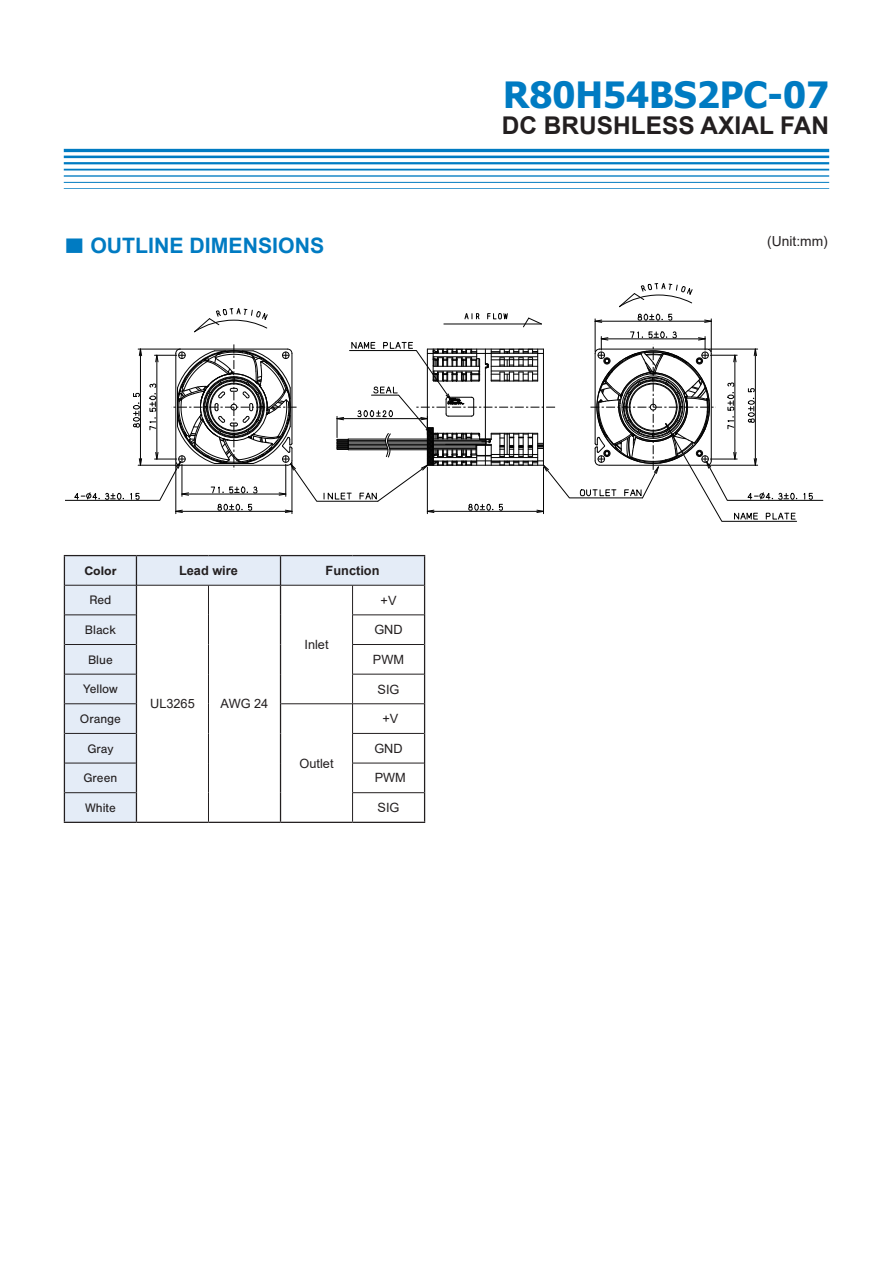
<style>
.page{position:relative;width:893px;height:1263px;background:#fff}
.page>*{position:absolute;margin:0;border:0;box-sizing:border-box;transform-origin:0 0}
.t1{font:700 36.15px "Tahoma";color:#007bc2}
.t2{font:700 24.45px "Arial";color:#231f20}
.t3{font:700 21.3px "Arial";color:#007bc2}
.t4{font:13.8px "Arial";color:#231f20}
.t5{font:12.75px "Arial";color:#231f20}
.t6{font:12.75px "Nimbus San";color:#231f20}
.t7{font:700 12.75px "Arial";color:#231f20}
.t8{font:700 12.75px "Nimbus San";color:#231f20}
.s1{font-family:"UD Kakugo Large Pr 6 N M";font-weight:400;font-size:19.2px}
</style>
<div class="page">
<hr style="left:64px;top:149px;width:765px;height:3px;background:#007bc2">
<hr style="left:64px;top:156px;width:765px;height:2px;background:#007bc2">
<hr style="left:64px;top:162px;width:765px;height:2px;background:#007bc2">
<hr style="left:64px;top:169px;width:765px;height:2px;background:#007bc2">
<hr style="left:64px;top:175px;width:765px;height:2px;background:#007bc2">
<hr style="left:64px;top:182px;width:765px;height:1px;background:#007bc2">
<hr style="left:64px;top:188px;width:765px;height:1px;background:#007bc2">
<svg style="left:65px;top:556px;width:359px;height:266px"></svg>
<hr style="left:353px;top:822px;width:72px;height:1px;background:#231f20">
<hr style="left:64px;top:585px;width:1px;height:30px;background:#231f20">
<hr style="left:424px;top:585px;width:1px;height:30px;background:#231f20">
<svg style="left:64px;top:615px;width:1px;height:29px"></svg>
<svg style="left:424px;top:615px;width:1px;height:29px"></svg>
<hr style="left:64px;top:644px;width:1px;height:30px;background:#231f20">
<hr style="left:424px;top:644px;width:1px;height:30px;background:#231f20">
<hr style="left:64px;top:674px;width:1px;height:30px;background:#231f20">
<hr style="left:424px;top:674px;width:1px;height:30px;background:#231f20">
<svg style="left:64px;top:704px;width:1px;height:29px"></svg>
<svg style="left:424px;top:704px;width:1px;height:29px"></svg>
<hr style="left:64px;top:733px;width:1px;height:30px;background:#231f20">
<hr style="left:424px;top:733px;width:1px;height:30px;background:#231f20">
<hr style="left:64px;top:763px;width:1px;height:30px;background:#231f20">
<hr style="left:424px;top:763px;width:1px;height:30px;background:#231f20">
<svg style="left:64px;top:793px;width:1px;height:29px"></svg>
<svg style="left:424px;top:793px;width:1px;height:29px"></svg>
<hr style="left:64px;top:822px;width:72px;height:1px;background:#231f20">
<hr style="left:65px;top:615px;width:71px;height:1px;background:#231f20">
<hr style="left:352px;top:615px;width:72px;height:1px;background:#231f20">
<hr style="left:65px;top:644px;width:71px;height:1px;background:#231f20">
<hr style="left:352px;top:644px;width:72px;height:1px;background:#231f20">
<hr style="left:65px;top:674px;width:71px;height:1px;background:#231f20">
<hr style="left:352px;top:674px;width:72px;height:1px;background:#231f20">
<hr style="left:65px;top:703px;width:71px;height:1px;background:#231f20">
<hr style="left:353px;top:703px;width:71px;height:1px;background:#231f20">
<hr style="left:65px;top:733px;width:71px;height:1px;background:#231f20">
<hr style="left:352px;top:733px;width:72px;height:1px;background:#231f20">
<hr style="left:65px;top:763px;width:71px;height:1px;background:#231f20">
<hr style="left:352px;top:763px;width:72px;height:1px;background:#231f20">
<hr style="left:65px;top:792px;width:71px;height:1px;background:#231f20">
<hr style="left:352px;top:792px;width:72px;height:1px;background:#231f20">
<hr style="left:64px;top:555px;width:72px;height:1px;background:#231f20">
<svg style="left:64px;top:556px;width:1px;height:29px"></svg>
<hr style="left:136px;top:555px;width:72px;height:1px;background:#231f20">
<svg style="left:136px;top:556px;width:1px;height:29px"></svg>
<hr style="left:208px;top:555px;width:73px;height:1px;background:#231f20">
<hr style="left:281px;top:555px;width:72px;height:1px;background:#231f20">
<svg style="left:280px;top:556px;width:1px;height:29px"></svg>
<hr style="left:353px;top:555px;width:72px;height:1px;background:#231f20">
<svg style="left:424px;top:556px;width:1px;height:29px"></svg>
<hr style="left:65px;top:585px;width:71px;height:1px;background:#231f20">
<hr style="left:353px;top:585px;width:71px;height:1px;background:#231f20">
<hr style="left:281px;top:585px;width:72px;height:1px;background:#231f20">
<hr style="left:352px;top:585px;width:1px;height:30px;background:#231f20">
<hr style="left:281px;top:703px;width:72px;height:1px;background:#231f20">
<svg style="left:352px;top:615px;width:1px;height:207px"></svg>
<hr style="left:281px;top:822px;width:72px;height:1px;background:#231f20">
<hr style="left:136px;top:585px;width:72px;height:1px;background:#231f20">
<hr style="left:208px;top:585px;width:73px;height:1px;background:#231f20">
<hr style="left:208px;top:585px;width:1px;height:30px;background:#231f20">
<svg style="left:208px;top:615px;width:1px;height:29px"></svg>
<hr style="left:208px;top:644px;width:1px;height:30px;background:#231f20">
<hr style="left:208px;top:674px;width:1px;height:30px;background:#231f20">
<svg style="left:208px;top:704px;width:1px;height:29px"></svg>
<hr style="left:208px;top:733px;width:1px;height:30px;background:#231f20">
<hr style="left:208px;top:763px;width:1px;height:30px;background:#231f20">
<svg style="left:208px;top:793px;width:1px;height:29px"></svg>
<hr style="left:136px;top:585px;width:1px;height:30px;background:#231f20">
<hr style="left:280px;top:585px;width:1px;height:30px;background:#231f20">
<svg style="left:136px;top:615px;width:1px;height:29px"></svg>
<svg style="left:280px;top:615px;width:1px;height:29px"></svg>
<hr style="left:136px;top:644px;width:1px;height:30px;background:#231f20">
<hr style="left:280px;top:644px;width:1px;height:30px;background:#231f20">
<hr style="left:136px;top:674px;width:1px;height:30px;background:#231f20">
<hr style="left:280px;top:674px;width:1px;height:30px;background:#231f20">
<svg style="left:136px;top:704px;width:1px;height:29px"></svg>
<svg style="left:280px;top:704px;width:1px;height:29px"></svg>
<hr style="left:136px;top:733px;width:1px;height:30px;background:#231f20">
<hr style="left:280px;top:733px;width:1px;height:30px;background:#231f20">
<hr style="left:136px;top:763px;width:1px;height:30px;background:#231f20">
<hr style="left:280px;top:763px;width:1px;height:30px;background:#231f20">
<svg style="left:136px;top:793px;width:1px;height:29px"></svg>
<svg style="left:280px;top:793px;width:1px;height:29px"></svg>
<hr style="left:136px;top:822px;width:72px;height:1px;background:#231f20">
<hr style="left:208px;top:822px;width:73px;height:1px;background:#231f20">
<svg style="left:66px;top:283px;width:757px;height:239px"></svg>
<h3 class="t3" style="left:64px;top:230px;width:262px"><span class="s1">■</span> OUTLINE DIMENSIONS</h3>
<h1 class="t1" style="left:503px;top:69px;width:328px">R80H54BS2PC-07</h1>
<h2 class="t2" style="left:502px;top:108px;width:329px">DC BRUSHLESS AXIAL FAN</h2>
<p class="t4" style="left:767px;top:231px;width:62px">(Unit:mm)</p>
<p class="t8" style="left:84px;top:563px;width:34px">Color</p>
<p class="t7" style="left:179px;top:561px;width:60px">Lead wire</p>
<p class="t7" style="left:326px;top:561px;width:55px">Function</p>
<p class="t6" style="left:89px;top:593px;width:24px">Red</p>
<p class="t5" style="left:381px;top:591px;width:17px">+V</p>
<p class="t6" style="left:85px;top:623px;width:33px">Black</p>
<p class="t5" style="left:374px;top:621px;width:30px">GND</p>
<p class="t6" style="left:88px;top:652px;width:26px">Blue</p>
<p class="t5" style="left:373px;top:651px;width:33px">PWM</p>
<p class="t6" style="left:83px;top:682px;width:36px">Yellow</p>
<p class="t5" style="left:378px;top:680px;width:23px">SIG</p>
<p class="t6" style="left:80px;top:712px;width:43px">Orange</p>
<p class="t5" style="left:299px;top:754px;width:36px">Outlet</p>
<p class="t5" style="left:304px;top:636px;width:26px">Inlet</p>
<p class="t5" style="left:150px;top:695px;width:46px">UL3265</p>
<p class="t5" style="left:221px;top:695px;width:49px">AWG 24</p>
<p class="t5" style="left:382px;top:710px;width:17px">+V</p>
<p class="t6" style="left:87px;top:741px;width:28px">Gray</p>
<p class="t5" style="left:374px;top:739px;width:30px">GND</p>
<p class="t6" style="left:83px;top:771px;width:35px">Green</p>
<p class="t5" style="left:375px;top:769px;width:33px">PWM</p>
<p class="t6" style="left:85px;top:801px;width:32px">White</p>
<p class="t5" style="left:378px;top:799px;width:23px">SIG</p>
</div>
